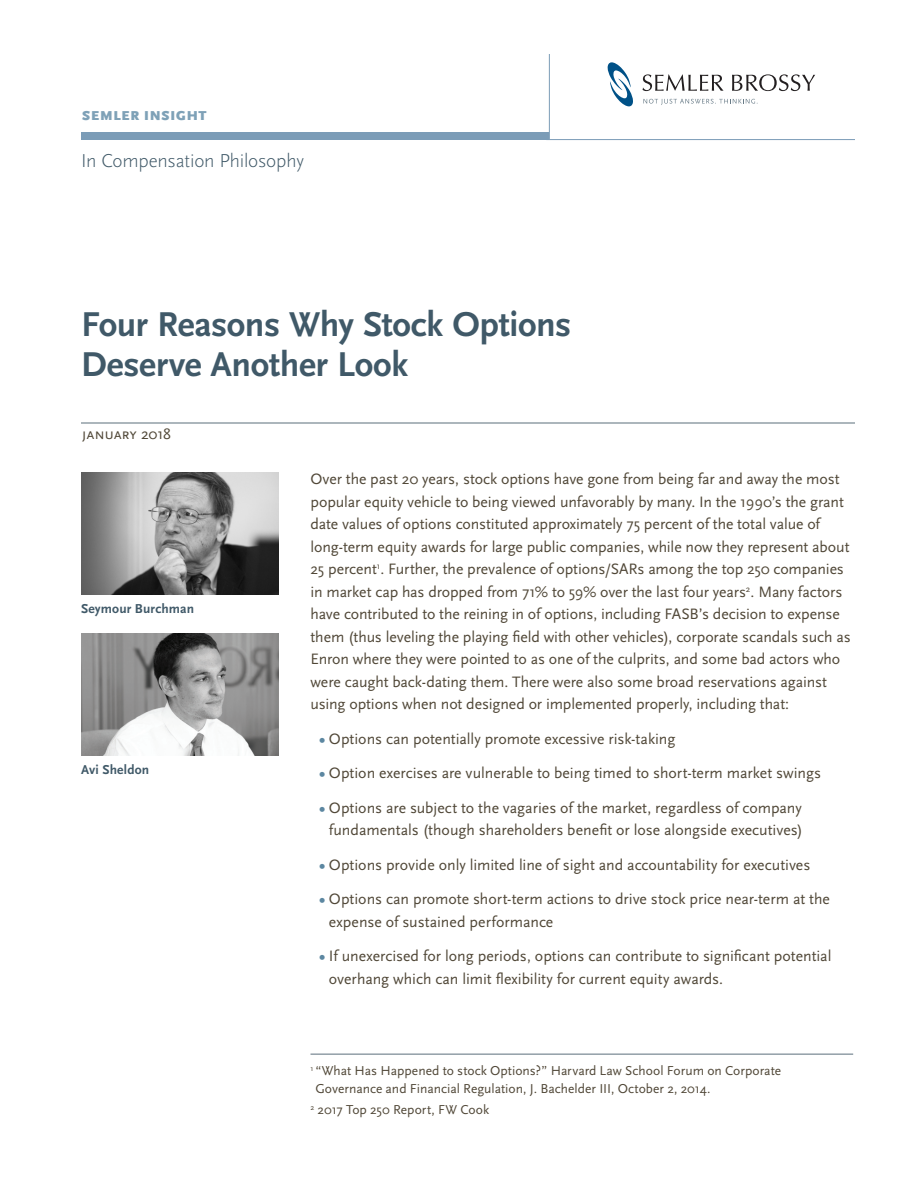
<style>
.page{position:relative;width:918px;height:1188px;background:#fff}
.page>*{position:absolute;margin:0;border:0;box-sizing:border-box;transform-origin:0 0}
.headline{font:700 36px/40.5px "Scala Sans Pro";letter-spacing:-.01em;color:#405968}
.article-category{font:300 19.5px "Scala Sans Pro";letter-spacing:-.015em;color:#405968}
.text____after_8pt{font:15.75px/22.5px "Scala Sans Pro";letter-spacing:-.005em;color:#504737}
.article-date{font:15.75px "Scala Sans Pro";letter-spacing:-.015em;color:#504737}
.text____after_8pt-2{font:13.5px/18px "Scala Sans Pro";color:#504737}
.photo-caption___name{font:700 13.5px "Scala Sans Pro";letter-spacing:.01em;color:#405968}
.t1{font:900 13.5px "Scala Sans";letter-spacing:.06em;color:#7ea1b7}
.s1{font-weight:700;color:#5c87a1}
</style>
<div class="page">
<svg style="left:643px;top:74px;width:81px;height:17px"></svg>
<svg style="left:732px;top:74px;width:83px;height:17px"></svg>
<svg style="left:608px;top:62px;width:25px;height:44px"></svg>
<svg style="left:643px;top:99px;width:115px;height:6px"></svg>
<hr style="left:546px;top:139px;width:309px;height:1px;background:#7b9cb7">
<div style="left:81px;top:132px;width:468px;height:8px;background:#7b9cb7"></div>
<hr style="left:549px;top:54px;width:1px;height:86px;background:#7b9cb7">
<hr style="left:81px;top:423px;width:774px;height:1px;background:#5b6f7b">
<img style="left:81px;top:473px;width:198px;height:121px">
<img style="left:81px;top:634px;width:198px;height:121px">
<hr style="left:310px;top:1054px;width:543px;height:1px;background:#5b6f7b">
<p class="t1" style="left:82px;top:109px;width:126px">SEMLER INSIGHT</p>
<p class="article-category" style="left:81px;top:150px;width:225px">In Compensation Philosophy</p>
<p class="headline" style="left:81px;top:304px;width:492px">Four Reasons Why Stock Options<br>Deserve Another Look</p>
<p class="article-date" style="left:82px;top:425px;width:90px">january 2018</p>
<p class="photo-caption___name" style="left:81px;top:601px;width:115px">Seymour Burchman</p>
<p class="photo-caption___name" style="left:81px;top:762px;width:70px">Avi Sheldon</p>
<p class="text____after_8pt" style="left:310px;top:468px;width:542px">Over the past 20 years, stock options have gone from being far and away the most popular equity vehicle to being viewed unfavorably by many. In the 1990’s the grant date values of options constituted approximately 75 percent of the total value of long-term equity awards for large public companies, while now they represent about 25 percent<sup>1</sup>. Further, the prevalence of options/SARs among the top 250 companies in market cap has dropped from 71% to 59% over the last four years<sup>2</sup>. Many factors have contributed to the reining in of options, including FASB’s decision to expense them (thus leveling the playing field with other vehicles), corporate scandals such as Enron where they were pointed to as one of the culprits, and some bad actors who were caught back-dating them. There were also some broad reservations against using options when not designed or implemented properly, including that:</p>
<p class="text____after_8pt" style="left:320px;top:728px;width:357px"><span class="s1">•</span> Options can potentially promote excessive risk-taking</p>
<p class="text____after_8pt" style="left:320px;top:762px;width:503px"><span class="s1">•</span> Option exercises are vulnerable to being timed to short-term market swings</p>
<p class="text____after_8pt" style="left:320px;top:797px;width:485px;text-align:right"><span class="s1">•</span> Options are subject to the vagaries of the market, regardless of company fundamentals (though shareholders benefit or lose alongside executives)</p>
<p class="text____after_8pt" style="left:320px;top:854px;width:492px"><span class="s1">•</span> Options provide only limited line of sight and accountability for executives</p>
<p class="text____after_8pt" style="left:329px;top:888px;width:503px;text-indent:-9px"><span class="s1">•</span> Options can promote short-term actions to drive stock price near-term at the expense of sustained performance</p>
<p class="text____after_8pt" style="left:329px;top:945px;width:504px;text-indent:-9px"><span class="s1">•</span> If unexercised for long periods, options can contribute to significant potential overhang which can limit flexibility for current equity awards.</p>
<p class="text____after_8pt-2" style="left:315px;top:1062px;width:467px;text-indent:-5px"><sup>1</sup> “What Has Happened to stock Options?” Harvard Law School Forum on Corporate<br>Governance and Financial Regulation, J. Bachelder III, October 2, 2014.</p>
<p class="text____after_8pt-2" style="left:310px;top:1101px;width:180px"><sup>2</sup> 2017 Top 250 Report, FW Cook</p>
</div>
